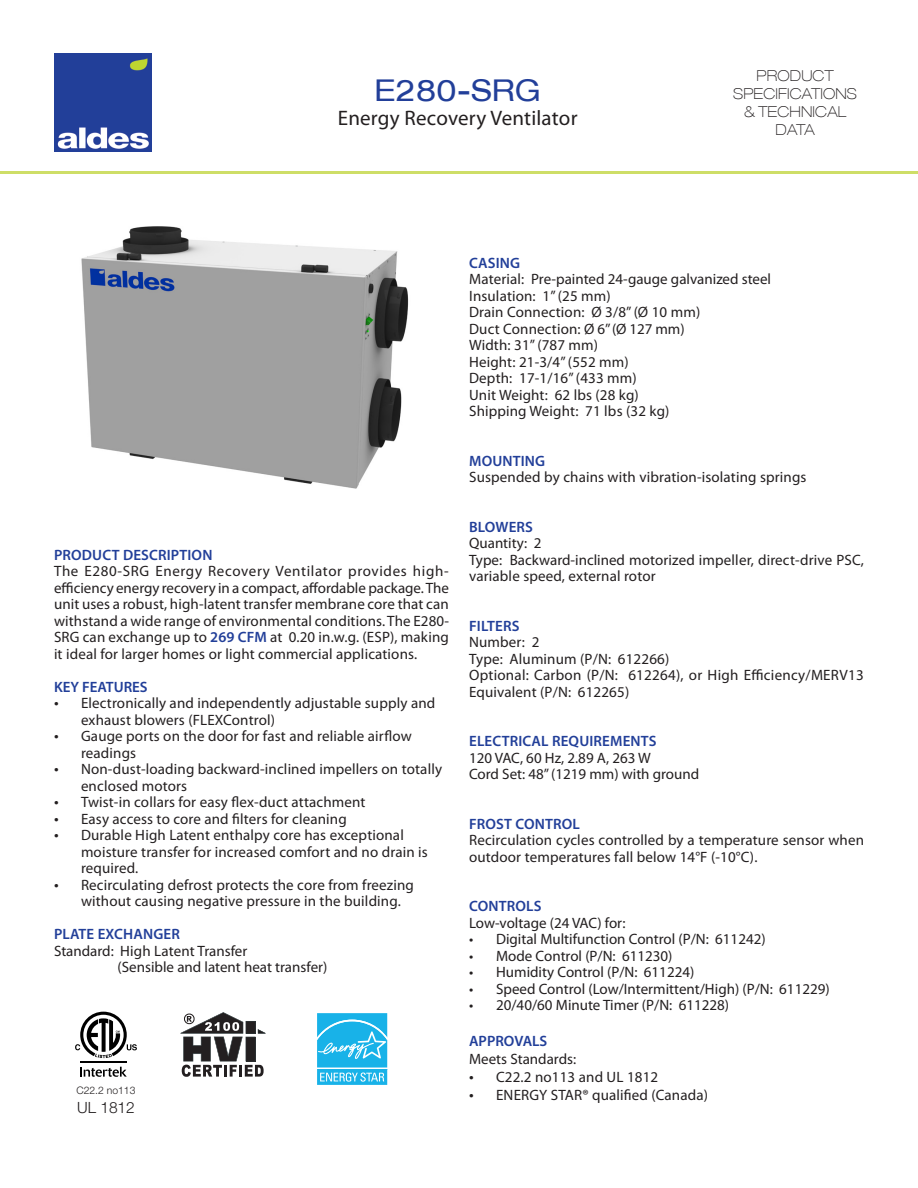
<style>
.page{position:relative;width:918px;height:1188px;background:#fff}
.page>*{position:absolute;margin:0;border:0;box-sizing:border-box;transform-origin:0 0}
.Spec_Body{font:expanded 30px "Helvetica Neue LT Com";letter-spacing:.01em;color:#223f99}
.Spec_Body-2{font:21px "Myriad Pro";letter-spacing:.01em;color:#231f20}
.t1{font:300 15.45px "Helvetica Neue LT Std";color:#231f20}
.Body_Paragraphs{font:15px/16.5px "Myriad Pro";letter-spacing:.01em;color:#231f20}
.Body_Paragraphs-2{font:600 15px "Myriad Pro";letter-spacing:.01em;color:#223f99}
.Spec_Body-3{font:100 expanded 15px/18px "Helvetica Neue LT Com";letter-spacing:.01em;color:#231f20;text-align:center}
.Spec_Body-4{font:15px "Myriad Pro";color:#231f20}
.No_Spacing{font:600 15px "Myriad Pro";color:#223f99}
.Spec_Body-5{font:600 15px "Myriad Pro";color:#223f99}
.t2{font:300 10.35px "Helvetica Neue LT Std";color:#231f20}
.s1{font-weight:600;color:#223f99}
.s2{font-size:16.5px}
</style>
<div class="page">
<img style="left:54px;top:54px;width:97px;height:97px">
<hr style="left:0;top:171px;width:918px;height:3px;background:#cede67">
<img style="left:81px;top:226px;width:328px;height:263px">
<svg style="left:180px;top:1012px;width:86px;height:65px"></svg>
<svg style="left:317px;top:1013px;width:71px;height:72px"></svg>
<svg style="left:80px;top:1067px;width:47px;height:10px"></svg>
<hr style="left:80px;top:1062px;width:47px;height:1px;background:#000">
<svg style="left:75px;top:1012px;width:62px;height:46px"></svg>
<p class="Spec_Body" style="left:374px;top:72px;width:168px">E280-SRG</p>
<p class="Spec_Body-2" style="left:338px;top:105px;width:241px">Energy Recovery Ventilator</p>
<p class="Spec_Body-3" style="left:733px;top:66px;width:125px">PRODUCT<br>SPECIFICATIONS &amp; TECHNICAL<br>DATA</p>
<p class="Body_Paragraphs-2" style="left:54px;top:545px;width:160px">PRODUCT DESCRIPTION</p>
<p class="Body_Paragraphs" style="left:54px;top:563px;width:397px;text-align:justify">The E280-SRG Energy Recovery Ventilator provides high&shy;efficiency energy recovery in a compact, affordable package. The unit uses a robust, high-latent transfer membrane core that can withstand a wide range of environmental conditions. The E280- SRG can exchange up to <span class="s1">269 CFM</span> at 0.20 in.w.g. (ESP), making it ideal for larger homes or light commercial applications.</p>
<p class="No_Spacing" style="left:54px;top:677px;width:95px">KEY FEATURES</p>
<p class="Body_Paragraphs" style="left:81px;top:695px;width:356px;text-indent:-27px"><span class="s2">•</span> Electronically and independently adjustable supply and exhaust blowers (FLEXControl)</p>
<p class="Body_Paragraphs" style="left:81px;top:728px;width:332px;text-indent:-27px"><span class="s2">•</span> Gauge ports on the door for fast and reliable airflow readings</p>
<p class="Body_Paragraphs" style="left:81px;top:761px;width:363px;text-indent:-27px"><span class="s2">•</span> Non-dust-loading backward-inclined impellers on totally enclosed motors</p>
<p class="Body_Paragraphs" style="left:54px;top:794px;width:313px"><span class="s2">•</span> Twist-in collars for easy flex-duct attachment</p>
<p class="Body_Paragraphs" style="left:54px;top:810px;width:294px"><span class="s2">•</span> Easy access to core and filters for cleaning</p>
<p class="Body_Paragraphs" style="left:81px;top:827px;width:348px;text-indent:-27px"><span class="s2">•</span> Durable High Latent enthalpy core has exceptional moisture transfer for increased comfort and no drain is required.</p>
<p class="Body_Paragraphs" style="left:81px;top:876px;width:335px;text-indent:-27px"><span class="s2">•</span> Recirculating defrost protects the core from freezing without causing negative pressure in the building.</p>
<p class="Body_Paragraphs-2" style="left:54px;top:925px;width:127px">PLATE EXCHANGER</p>
<p class="Body_Paragraphs" style="left:54px;top:942px;width:195px">Standard: High Latent Transfer</p>
<p class="Body_Paragraphs" style="left:118px;top:959px;width:211px">(Sensible and latent heat transfer)</p>
<p class="t2" style="left:76px;top:1084px;width:61px">C22.2 no113</p>
<p class="t1" style="left:77px;top:1098px;width:59px">UL 1812</p>
<p class="Body_Paragraphs-2" style="left:469px;top:253px;width:53px">CASING</p>
<p class="Body_Paragraphs" style="left:469px;top:271px;width:304px">Material: Pre-painted 24-gauge galvanized steel</p>
<p class="Body_Paragraphs" style="left:469px;top:287px;width:143px">Insulation: 1” (25 mm)</p>
<p class="Body_Paragraphs" style="left:469px;top:304px;width:233px">Drain Connection: Ø 3/8” (Ø 10 mm)</p>
<p class="Body_Paragraphs" style="left:469px;top:320px;width:217px">Duct Connection: Ø 6’’ (Ø 127 mm)</p>
<p class="Body_Paragraphs" style="left:469px;top:337px;width:131px">Width: 31” (787 mm)</p>
<p class="Body_Paragraphs" style="left:469px;top:353px;width:161px">Height: 21-3/4” (552 mm)</p>
<p class="Body_Paragraphs" style="left:469px;top:370px;width:169px">Depth: 17-1/16” (433 mm)</p>
<p class="Body_Paragraphs" style="left:469px;top:386px;width:171px">Unit Weight: 62 lbs (28 kg)</p>
<p class="Body_Paragraphs" style="left:469px;top:403px;width:202px">Shipping Weight: 71 lbs (32 kg)</p>
<p class="Body_Paragraphs-2" style="left:469px;top:451px;width:78px">MOUNTING</p>
<p class="Body_Paragraphs" style="left:469px;top:469px;width:339px">Suspended by chains with vibration-isolating springs</p>
<p class="Body_Paragraphs-2" style="left:469px;top:517px;width:65px">BLOWERS</p>
<p class="Body_Paragraphs" style="left:469px;top:535px;width:74px">Quantity: 2</p>
<p class="Body_Paragraphs" style="left:469px;top:551px;width:396px">Type: Backward-inclined motorized impeller, direct-drive PSC, variable speed, external rotor</p>
<p class="Body_Paragraphs-2" style="left:469px;top:616px;width:52px">FILTERS</p>
<p class="Body_Paragraphs" style="left:469px;top:634px;width:72px">Number: 2</p>
<p class="Body_Paragraphs" style="left:469px;top:650px;width:202px">Type: Aluminum (P/N: 612266)</p>
<p class="Body_Paragraphs" style="left:469px;top:667px;width:396px">Optional: Carbon (P/N: 612264), or High Efficiency/MERV13<br>Equivalent (P/N: 612265)</p>
<p class="Body_Paragraphs-2" style="left:469px;top:732px;width:189px">ELECTRICAL REQUIREMENTS</p>
<p class="Body_Paragraphs" style="left:469px;top:749px;width:183px">120 VAC, 60 Hz, 2.89 A, 263 W</p>
<p class="Body_Paragraphs" style="left:469px;top:766px;width:232px">Cord Set: 48” (1219 mm) with ground</p>
<p class="Body_Paragraphs-2" style="left:469px;top:814px;width:112px">FROST CONTROL</p>
<p class="Body_Paragraphs" style="left:469px;top:832px;width:396px">Recirculation cycles controlled by a temperature sensor when outdoor temperatures fall below 14°F (-10°C).</p>
<p class="Body_Paragraphs-2" style="left:469px;top:897px;width:74px">CONTROLS</p>
<p class="Body_Paragraphs" style="left:469px;top:914px;width:158px">Low-voltage (24 VAC) for:</p>
<p class="Body_Paragraphs" style="left:469px;top:931px;width:298px">• Digital Multifunction Control (P/N: 611242)</p>
<p class="Body_Paragraphs" style="left:469px;top:947px;width:205px">• Mode Control (P/N: 611230)</p>
<p class="Body_Paragraphs" style="left:469px;top:964px;width:227px">• Humidity Control (P/N: 611224)</p>
<p class="Body_Paragraphs" style="left:469px;top:980px;width:362px">• Speed Control (Low/Intermittent/High) (P/N: 611229)</p>
<p class="Body_Paragraphs" style="left:469px;top:997px;width:261px">• 20/40/60 Minute Timer (P/N: 611228)</p>
<p class="Spec_Body-5" style="left:469px;top:1032px;width:80px">APPROVALS</p>
<p class="Spec_Body-4" style="left:469px;top:1050px;width:109px">Meets Standards:</p>
<p class="Body_Paragraphs" style="left:469px;top:1069px;width:191px"><span class="s2">•</span> C22.2 no113 and UL 1812</p>
<p class="Body_Paragraphs" style="left:469px;top:1087px;width:240px"><span class="s2">•</span> ENERGY STAR® qualified (Canada)</p>
</div>
